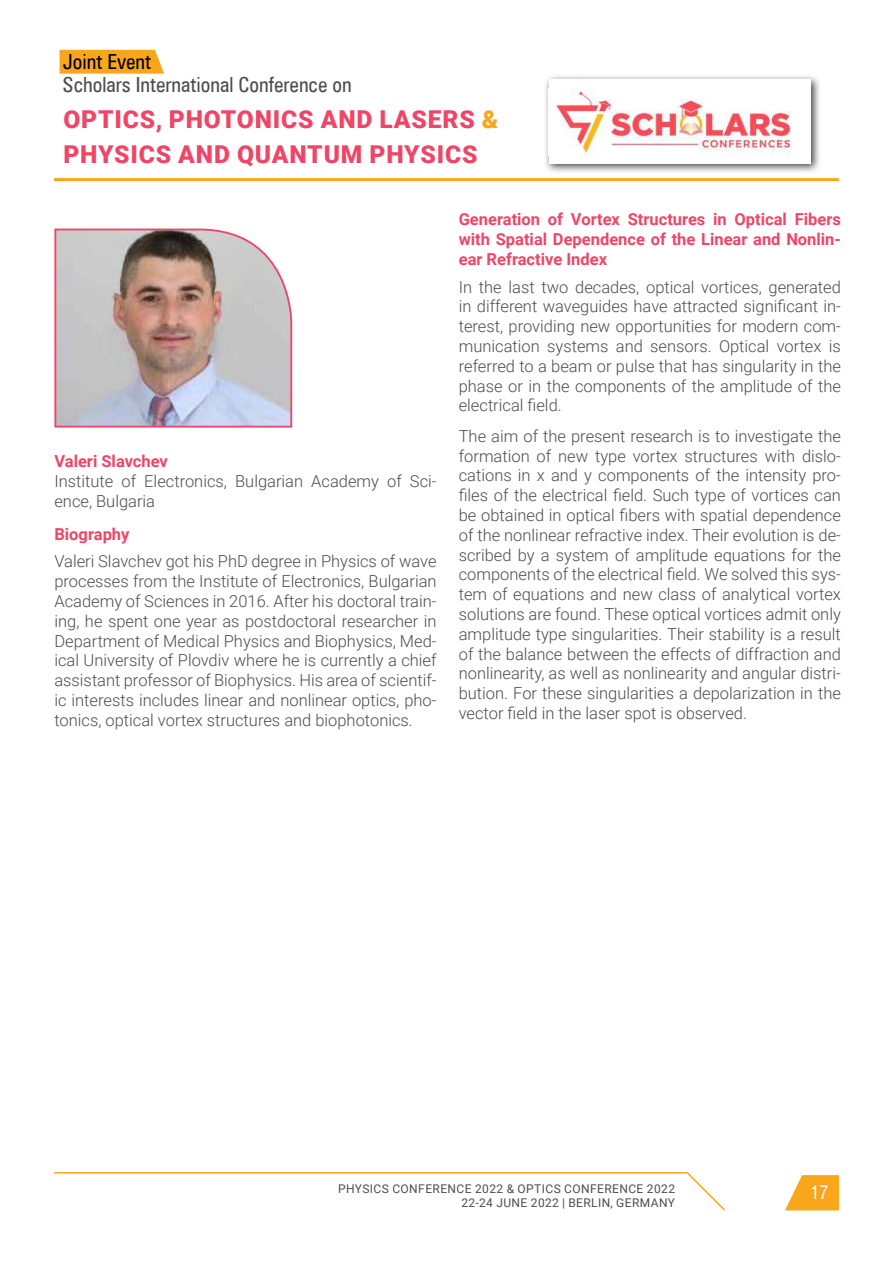
<style>
.page{position:relative;width:893px;height:1263px;background:#fff}
.page>*{position:absolute;margin:0;border:0;box-sizing:border-box;transform-origin:0 0}
.t1{font:900 24.6px/35.5px "Roboto";letter-spacing:.035em;color:#ef4566}
.t2{font:condensed 20.85px "Zurich BT";color:#4d4d4f}
.t3{font:condensed 20.85px "Zurich BT";color:#000}
.t4{font:condensed 18px "Swiss 721 BT";color:#fff}
.t5{font:300 16.5px/19.8px "Roboto";color:#4d4d4f;text-align:justify}
.t6{font:700 16.5px/19.8px "Roboto";color:#ef4566;text-align:justify}
.t7{font:12px/14.4px "Roboto";letter-spacing:.035em;color:#4d4d4f;text-align:right}
.s1{color:#faa61a}
</style>
<div class="page">
<svg style="left:60px;top:50px;width:104px;height:24px;background:#faab27"></svg>
<div style="left:543px;top:74px;width:279px;height:101px;background:#000;opacity:.75"></div>
<div style="left:549px;top:79px;width:261px;height:84px;background:#fff"></div>
<svg style="left:785px;top:1175px;width:54px;height:35px"></svg>
<img style="left:553px;top:88px;width:238px;height:68px">
<svg style="left:54px;top:1172px;width:671px;height:39px"></svg>
<hr style="left:54px;top:178px;width:785px;height:3px;background:#faa61a">
<img style="left:54px;top:228px;width:239px;height:200px">
<p class="t3" style="left:63px;top:49px;width:90px">Joint Event</p>
<p class="t2" style="left:63px;top:72px;width:290px">Scholars International Conference on</p>
<h1 class="t1" style="left:63px;top:100px;width:437px">OPTICS, PHOTONICS AND LASERS <span class="s1">&amp;<br></span>PHYSICS AND QUANTUM PHYSICS</h1>
<p class="t6" style="left:54px;top:451px;width:115px">Valeri Slavchev</p>
<p class="t5" style="left:54px;top:471px;width:384px">Institute of Electronics, Bulgarian Academy of Sci&shy;ence, Bulgaria</p>
<p class="t6" style="left:54px;top:523px;width:77px">Biography</p>
<p class="t5" style="left:54px;top:551px;width:384px">Valeri Slavchev got his PhD degree in Physics of wave processes from the Institute of Electronics, Bulgarian Academy of Sciences in 2016. After his doctoral train&shy;ing, he spent one year as postdoctoral researcher in Department of Medical Physics and Biophysics, Med&shy;ical University of Plovdiv where he is currently a chief assistant professor of Biophysics. His area of scientif&shy;ic interests includes linear and nonlinear optics, pho&shy;tonics, optical vortex structures and biophotonics.</p>
<p class="t6" style="left:459px;top:209px;width:384px">Generation of Vortex Structures in Optical Fibers with Spatial Dependence of the Linear and Nonlin&shy;ear Refractive Index</p>
<p class="t5" style="left:459px;top:276px;width:384px">In the last two decades, optical vortices, generated in different waveguides have attracted significant in&shy;terest, providing new opportunities for modern com&shy;munication systems and sensors. Optical vortex is referred to a beam or pulse that has singularity in the phase or in the components of the amplitude of the electrical field.</p>
<p class="t5" style="left:459px;top:425px;width:384px">The aim of the present research is to investigate the formation of new type vortex structures with dislo&shy;cations in x and y components of the intensity pro&shy;files of the electrical field. Such type of vortices can be obtained in optical fibers with spatial dependence of the nonlinear refractive index. Their evolution is de&shy;scribed by a system of amplitude equations for the components of the electrical field. We solved this sys&shy;tem of equations and new class of analytical vortex solutions are found. These optical vortices admit only amplitude type singularities. Their stability is a result of the balance between the effects of diffraction and nonlinearity, as well as nonlinearity and angular distri&shy;bution. For these singularities a depolarization in the vector field in the laser spot is observed.</p>
<p class="t7" style="left:338px;top:1181px;width:338px">PHYSICS CONFERENCE 2022 &amp; OPTICS CONFERENCE 2022<br>22-24 JUNE 2022 | BERLIN, GERMANY</p>
<p class="t4" style="left:810px;top:1181px;width:19px">17</p>
</div>
